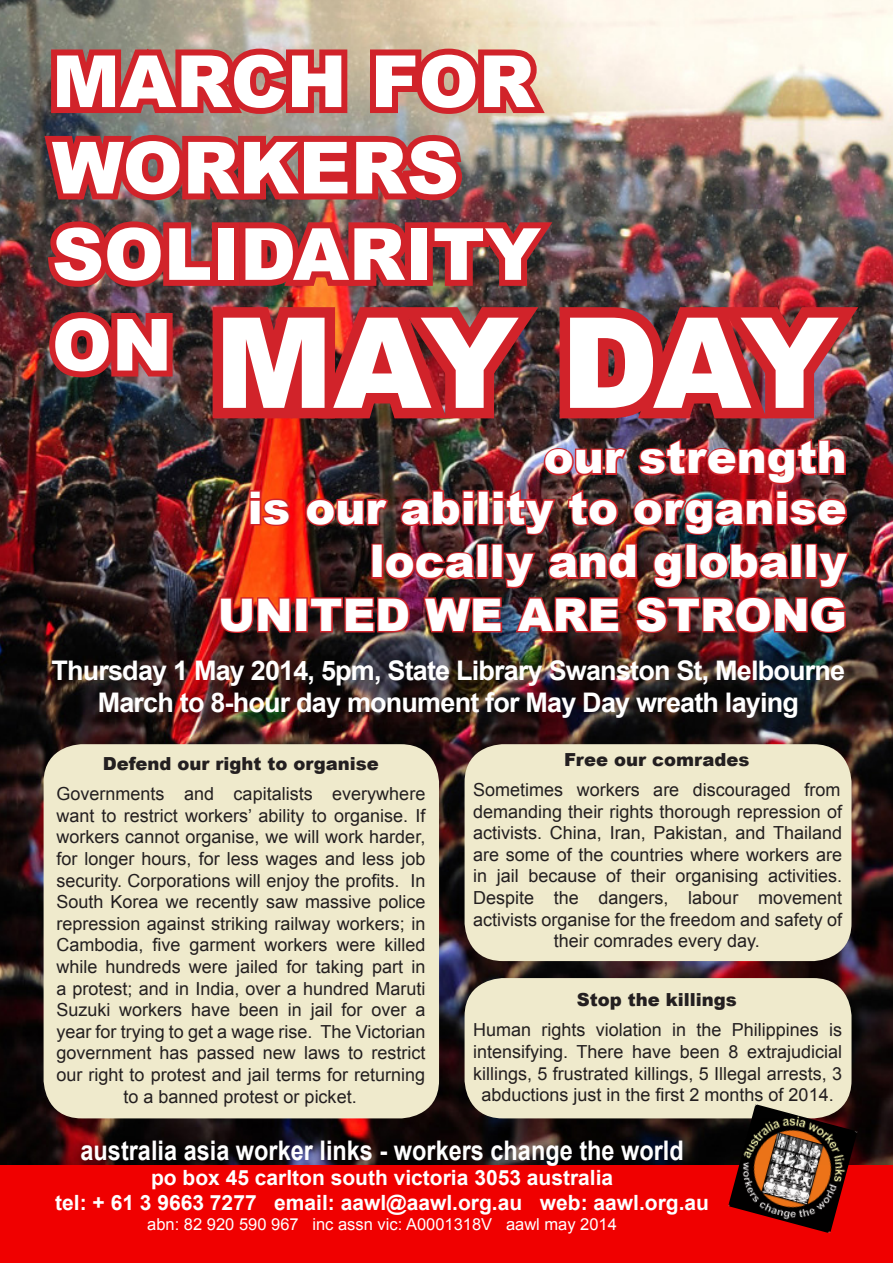
<style>
.page{position:relative;width:893px;height:1263px;background:#fff}
.page>*{position:absolute;margin:0;border:0;box-sizing:border-box;transform-origin:0 0}
.t1{font:900 126px "Arial";letter-spacing:-.065em;color:#fff}
.t2{font:900 72px/86.4px "Arial";color:#fff}
.t3{font:900 45px "Arial";color:#fff}
.t4{font:700 27px "Arial";letter-spacing:-.03em;color:#fff}
.t5{font:700 27px "Arial";color:#fff;scale:.87 1}
.t6{font:700 21px/25.2px "Arial";color:#fff;text-align:center}
.t7{font:18px/21.6px "Arial";color:#231f20;text-align:center}
.t8{font:900 18px "Arial";color:#231f20}
.t9{font:16.5px "Arial";color:#fff}
</style>
<div class="page">
<img style="left:0;top:0;width:893px;height:1165px">
<div style="left:0;top:1165px;width:893px;height:98px;background:#f00000"></div>
<div style="left:44px;top:744px;width:395px;height:374px;background:#efeacc;border-radius:38px"></div>
<div style="left:465px;top:744px;width:386px;height:217px;background:#efeacc;border-radius:38px"></div>
<img style="left:37px;top:0;width:841px;height:635px">
<div style="left:465px;top:978px;width:386px;height:140px;background:#efeacc;border-radius:38px"></div>
<img style="left:728px;top:1104px;width:129px;height:129px">
<p class="t2" style="left:52px;top:36px;width:490px">MARCH FOR<br>WORKERS<br>SOLIDARITY</p>
<p class="t2" style="left:52px;top:299px;width:121px">ON</p>
<p class="t1" style="left:214px;top:271px;width:626px">MAY DAY</p>
<p class="t3" style="left:544px;top:425px;width:305px">our strength</p>
<p class="t3" style="left:248px;top:475px;width:601px">is our ability to organise</p>
<p class="t3" style="left:370px;top:529px;width:479px">locally and globally</p>
<p class="t3" style="left:218px;top:582px;width:631px">UNITED WE ARE STRONG</p>
<p class="t4" style="left:51px;top:653px;width:795px">Thursday 1 May 2014, 5pm, State Library Swanston St, Melbourne</p>
<p class="t4" style="left:98px;top:685px;width:703px">March to 8-hour day monument for May Day wreath laying</p>
<p class="t8" style="left:564px;top:746px;width:187px">Free our comrades</p>
<p class="t7" style="left:473px;top:779px;width:371px">Sometimes workers are discouraged from demanding their rights thorough repression of activists. China, Iran, Pakistan, and Thailand are some of the countries where workers are in jail because of their organising activities.<br>Despite the dangers, labour movement activists organise for the freedom and safety of their comrades every day.</p>
<p class="t8" style="left:103px;top:750px;width:278px">Defend our right to organise</p>
<p class="t7" style="left:56px;top:783px;width:371px">Governments and capitalists everywhere want to restrict workers’ ability to organise. If workers cannot organise, we will work harder, for longer hours, for less wages and less job security. Corporations will enjoy the profits. In South Korea we recently saw massive police repression against striking railway workers; in Cambodia, five garment workers were killed while hundreds were jailed for taking part in a protest; and in India, over a hundred Maruti Suzuki workers have been in jail for over a year for trying to get a wage rise. The Victorian government has passed new laws to restrict our right to protest and jail terms for returning to a banned protest or picket.</p>
<p class="t8" style="left:577px;top:987px;width:161px">Stop the killings</p>
<p class="t7" style="left:473px;top:1019px;width:371px">Human rights violation in the Philippines is intensifying. There have been 8 extrajudicial killings, 5 frustrated killings, 5 Illegal arrests, 3 abductions just in the first 2 months of 2014.</p>
<p class="t5" style="left:81px;top:1132px;width:695px">australia asia worker links - workers change the world</p>
<p class="t6" style="left:55px;top:1165px;width:655px">po box 45 carlton south victoria 3053 australia<br>tel: + 61 3 9663 7277 email: aawl@aawl.org.au web: aawl.org.au</p>
<p class="t9" style="left:147px;top:1213px;width:471px">abn: 82 920 590 967 inc assn vic: A0001318V aawl may 2014</p>
</div>
